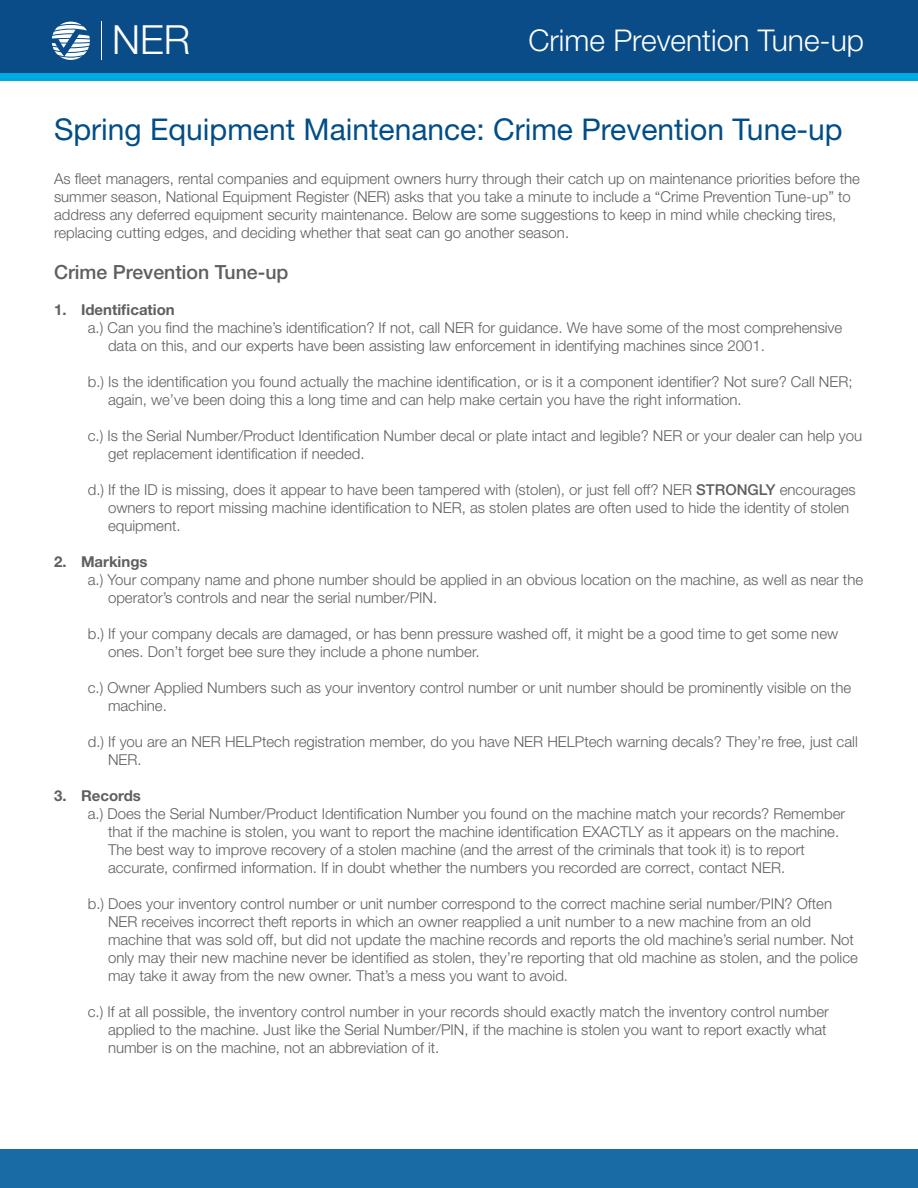
<style>
.page{position:relative;width:918px;height:1188px;background:#fff}
.page>*{position:absolute;margin:0;border:0;box-sizing:border-box;transform-origin:0 0}
.t1{font:300 40.2px "Helvetica Neue LT Std";color:#fff}
.t2{font:30px "Helvetica Neue LT Std";color:#004d87}
.t3{font:300 30px "Helvetica Neue LT Std";color:#fff}
.t4{font:500 19.5px "Helvetica Neue LT Std";color:#5e5f61}
.t5{font:300 15px/18px "Helvetica Neue LT Std";color:#5e5f61}
.t6{font:700 15px "Helvetica Neue LT Std";color:#5e5f61}
.s1{font-weight:500}
</style>
<div class="page">
<div style="left:0;top:0;width:918px;height:80px;background:#094c88"></div>
<div style="left:0;top:1150px;width:918px;height:38px;background:#196ba6"></div>
<div style="left:0;top:73px;width:918px;height:8px;background:#00aae0"></div>
<svg style="left:52px;top:22px;width:38px;height:38px"></svg>
<hr style="left:101px;top:22px;width:1px;height:38px;background:#fff">
<h1 class="t1" style="left:112px;top:15px;width:79px">NER</h1>
<p class="t3" style="left:528px;top:22px;width:337px">Crime Prevention Tune-up</p>
<p class="t2" style="left:54px;top:112px;width:790px">Spring Equipment Maintenance: Crime Prevention Tune-up</p>
<p class="t5" style="left:54px;top:169px;width:808px">As fleet managers, rental companies and equipment owners hurry through their catch up on maintenance priorities before the summer season, National Equipment Register (NER) asks that you take a minute to include a “Crime Prevention Tune-up” to address any deferred equipment security maintenance. Below are some suggestions to keep in mind while checking tires, replacing cutting edges, and deciding whether that seat can go another season.</p>
<p class="t4" style="left:54px;top:260px;width:236px">Crime Prevention Tune-up</p>
<p class="t6" style="left:54px;top:300px;width:122px">1. Identification</p>
<p class="t5" style="left:108px;top:318px;width:736px;text-indent:-20px">a.) Can you find the machine’s identification? If not, call NER for guidance. We have some of the most comprehensive data on this, and our experts have been assisting law enforcement in identifying machines since 2001.</p>
<p class="t5" style="left:108px;top:372px;width:746px;text-indent:-20px">b.) Is the identification you found actually the machine identification, or is it a component identifier? Not sure? Call NER; again, we’ve been doing this a long time and can help make certain you have the right information.</p>
<p class="t5" style="left:108px;top:426px;width:756px;text-indent:-20px">c.) Is the Serial Number/Product Identification Number decal or plate intact and legible? NER or your dealer can help you get replacement identification if needed.</p>
<p class="t5" style="left:108px;top:480px;width:749px;text-indent:-20px">d.) If the ID is missing, does it appear to have been tampered with (stolen), or just fell off? NER <span class="s1">STRONGLY</span> encourages owners to report missing machine identification to NER, as stolen plates are often used to hide the identity of stolen equipment.</p>
<p class="t6" style="left:54px;top:552px;width:95px">2. Markings</p>
<p class="t5" style="left:108px;top:570px;width:757px;text-indent:-20px">a.) Your company name and phone number should be applied in an obvious location on the machine, as well as near the operator’s controls and near the serial number/PIN.</p>
<p class="t5" style="left:108px;top:624px;width:732px;text-indent:-20px">b.) If your company decals are damaged, or has benn pressure washed off, it might be a good time to get some new ones. Don’t forget bee sure they include a phone number.</p>
<p class="t5" style="left:108px;top:678px;width:745px;text-indent:-20px">c.) Owner Applied Numbers such as your inventory control number or unit number should be prominently visible on the machine.</p>
<p class="t5" style="left:108px;top:732px;width:751px;text-indent:-20px">d.) If you are an NER HELPtech registration member, do you have NER HELPtech warning decals? They’re free, just call<br>NER.</p>
<p class="t6" style="left:54px;top:786px;width:89px">3. Records</p>
<p class="t5" style="left:108px;top:804px;width:739px;text-indent:-20px">a.) Does the Serial Number/Product Identification Number you found on the machine match your records? Remember that if the machine is stolen, you want to report the machine identification EXACTLY as it appears on the machine.<br>The best way to improve recovery of a stolen machine (and the arrest of the criminals that took it) is to report accurate, confirmed information. If in doubt whether the numbers you recorded are correct, contact NER.</p>
<p class="t5" style="left:108px;top:894px;width:751px;text-indent:-20px">b.) Does your inventory control number or unit number correspond to the correct machine serial number/PIN? Often NER receives incorrect theft reports in which an owner reapplied a unit number to a new machine from an old machine that was sold off, but did not update the machine records and reports the old machine’s serial number. Not only may their new machine never be identified as stolen, they’re reporting that old machine as stolen, and the police may take it away from the new owner. That’s a mess you want to avoid.</p>
<p class="t5" style="left:108px;top:1002px;width:723px;text-indent:-20px">c.) If at all possible, the inventory control number in your records should exactly match the inventory control number applied to the machine. Just like the Serial Number/PIN, if the machine is stolen you want to report exactly what number is on the machine, not an abbreviation of it.</p>
</div>
